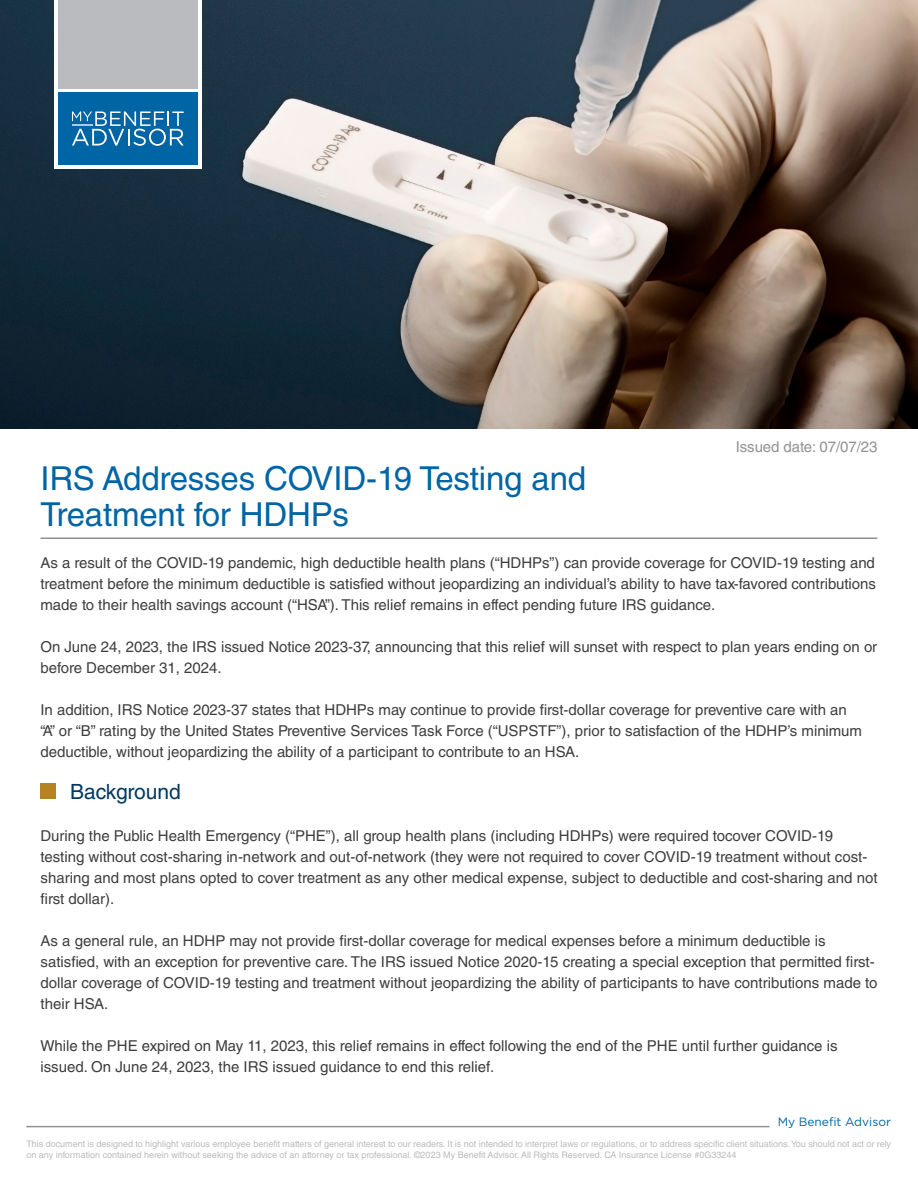
<style>
.page{position:relative;width:918px;height:1188px;background:#fff}
.page>*{position:absolute;margin:0;border:0;box-sizing:border-box;transform-origin:0 0}
.t1{font:33px/36px "Helvetica LT Std";letter-spacing:-.005em;color:#0065a4}
.t2{font:21px "Helvetica LT Std";color:#003861}
.t3{font:15px/21px "Helvetica LT Std";color:#3e3e3f}
.t4{font:15px "Helvetica LT Std";letter-spacing:-.005em;color:#919295}
.t5{font:12px "Gotham";color:#0065a4}
.t6{font:9px/10.8px "Helvetica LT Std";color:#babbbe}
</style>
<div class="page">
<hr style="left:26px;top:1126px;width:744px;height:1px;background:#919295">
<img style="left:0;top:0;width:918px;height:428px">
<hr style="left:40px;top:537px;width:838px;height:2px;background:#919295">
<div style="left:40px;top:783px;width:16px;height:16px;background:#b68322"></div>
<div style="left:54px;top:0;width:147px;height:169px;background:#fff"></div>
<div style="left:58px;top:92px;width:139px;height:73px;background:#0065a4"></div>
<svg style="left:72px;top:111px;width:112px;height:35px"></svg>
<hr style="left:72px;top:124px;width:20px;height:2px;background:#b2c7e2">
<div style="left:58px;top:0;width:139px;height:89px;background:#babbbe"></div>
<p class="t1" style="left:40px;top:460px;width:547px">IRS Addresses COVID-19 Testing and<br>Treatment for HDHPs</p>
<p class="t4" style="left:736px;top:438px;width:143px">Issued date: 07/07/23</p>
<p class="t3" style="left:40px;top:552px;width:837px;text-align:justify">As a result of the COVID-19 pandemic, high deductible health plans (“HDHPs”) can provide coverage for COVID-19 testing and treatment before the minimum deductible is satisfied without jeopardizing an individual’s ability to have tax-favored contributions made to their health savings account (“HSA”). This relief remains in effect pending future IRS guidance.</p>
<p class="t3" style="left:40px;top:636px;width:838px">On June 24, 2023, the IRS issued Notice 2023-37, announcing that this relief will sunset with respect to plan years ending on or before December 31, 2024.</p>
<p class="t3" style="left:40px;top:699px;width:823px">In addition, IRS Notice 2023-37 states that HDHPs may continue to provide first-dollar coverage for preventive care with an “A” or “B” rating by the United States Preventive Services Task Force (“USPSTF”), prior to satisfaction of the HDHP’s minimum deductible, without jeopardizing the ability of a participant to contribute to an HSA.</p>
<p class="t2" style="left:70px;top:779px;width:112px">Background</p>
<p class="t3" style="left:40px;top:825px;width:839px">During the Public Health Emergency (“PHE”), all group health plans (including HDHPs) were required tocover COVID-19 testing without cost-sharing in-network and out-of-network (they were not required to cover COVID-19 treatment without cost&shy;sharing and most plans opted to cover treatment as any other medical expense, subject to deductible and cost-sharing and not first dollar).</p>
<p class="t3" style="left:40px;top:930px;width:838px">As a general rule, an HDHP may not provide first-dollar coverage for medical expenses before a minimum deductible is satisfied, with an exception for preventive care. The IRS issued Notice 2020-15 creating a special exception that permitted first&shy;dollar coverage of COVID-19 testing and treatment without jeopardizing the ability of participants to have contributions made to their HSA.</p>
<p class="t3" style="left:40px;top:1035px;width:799px">While the PHE expired on May 11, 2023, this relief remains in effect following the end of the PHE until further guidance is issued. On June 24, 2023, the IRS issued guidance to end this relief.</p>
<p class="t5" style="left:778px;top:1114px;width:115px">My Benefit Advisor</p>
<p class="t6" style="left:26px;top:1139px;width:866px">This document is designed to highlight various employee benefit matters of general interest to our readers. It is not intended to interpret laws or regulations, or to address specific client situations. You should not act or rely on any information contained herein without seeking the advice of an attorney or tax professional. ©2023 My Benefit Advisor. All Rights Reserved. CA Insurance License #0G33244</p>
</div>
